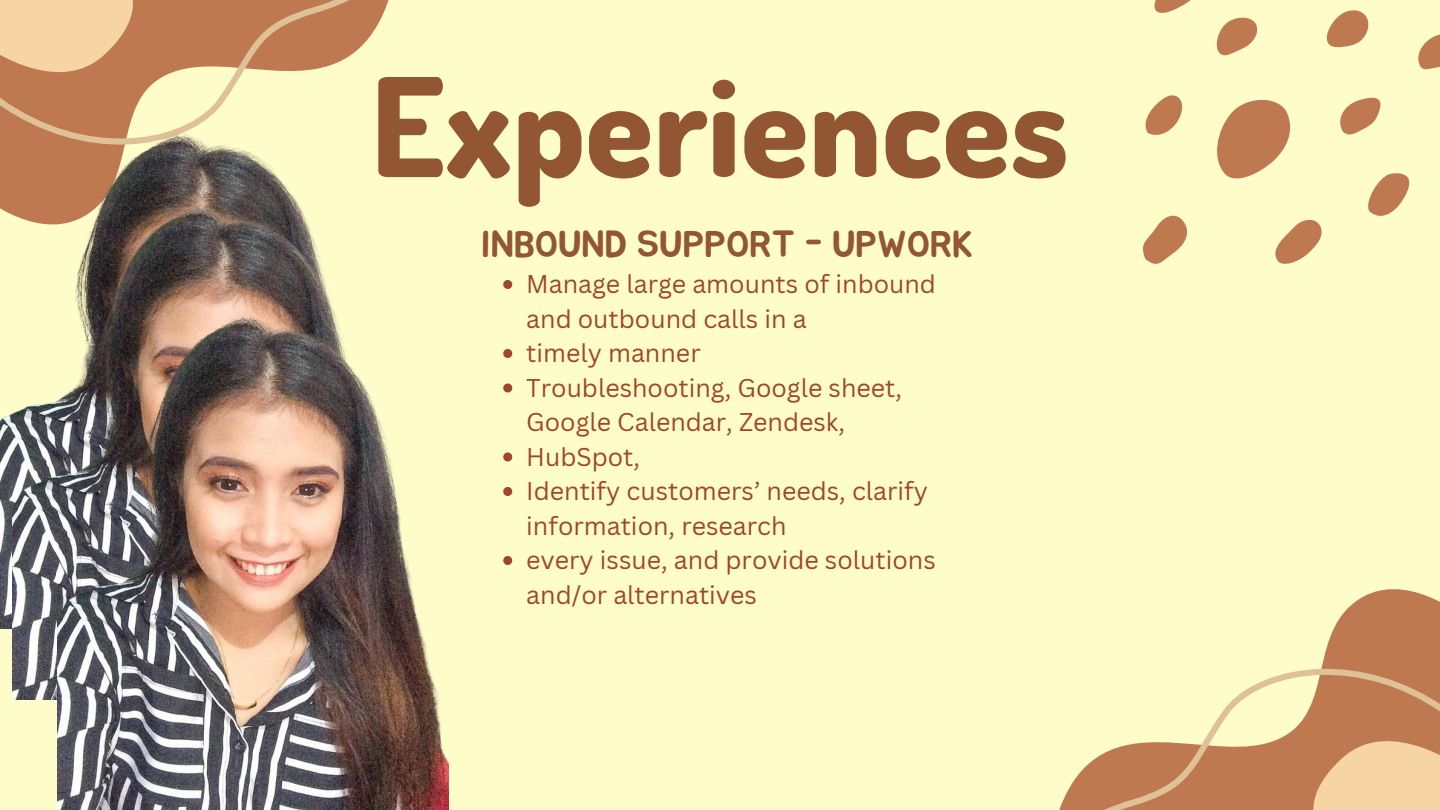
<style>
.page{position:relative;width:1440px;height:810px;background:#fefdca}
.page>*{position:absolute;margin:0;border:0;box-sizing:border-box;transform-origin:0 0}
.t1{font:800 137px "Dosis";color:#925633}
.t2{font:37px "Jua";color:#925633}
.t3{font:25px/34.5px "Canva Sans";color:#9f4727}
</style>
<div class="page">
<svg style="left:1059px;top:589px;width:381px;height:221px"></svg>
<svg style="left:1067px;top:668px;width:373px;height:142px"></svg>
<svg style="left:1293px;top:713px;width:147px;height:97px;background:#dba87b"></svg>
<svg style="left:1143px;top:0;width:297px;height:264px"></svg>
<svg style="left:0;top:0;width:380px;height:107px;fill:#bf7950"></svg>
<svg style="left:0;top:0;width:153px;height:100px;background:#dca97c"></svg>
<img style="left:0;top:107px;width:278px;height:521px">
<svg style="left:503px;top:280px;width:9px;height:9px"></svg>
<svg style="left:503px;top:349px;width:9px;height:9px"></svg>
<svg style="left:503px;top:383px;width:9px;height:9px"></svg>
<svg style="left:503px;top:452px;width:9px;height:9px"></svg>
<svg style="left:503px;top:487px;width:9px;height:9px"></svg>
<svg style="left:503px;top:556px;width:9px;height:9px"></svg>
<img style="left:12px;top:178px;width:315px;height:521px">
<img style="left:57px;top:289px;width:391px;height:521px">
<h1 class="t1" style="left:371px;top:36px;width:700px">Experiences</h1>
<h2 class="t2" style="left:481px;top:228px;width:494px">INBOUND SUPPORT - UPWORK</h2>
<p class="t3" style="left:526px;top:267px;width:411px">Manage large amounts of inbound and outbound calls in a<br>timely manner<br>Troubleshooting, Google sheet,<br>Google Calendar, Zendesk,<br>HubSpot,<br>Identify customers’ needs, clarify information, research<br>every issue, and provide solutions and/or alternatives</p>
</div>
